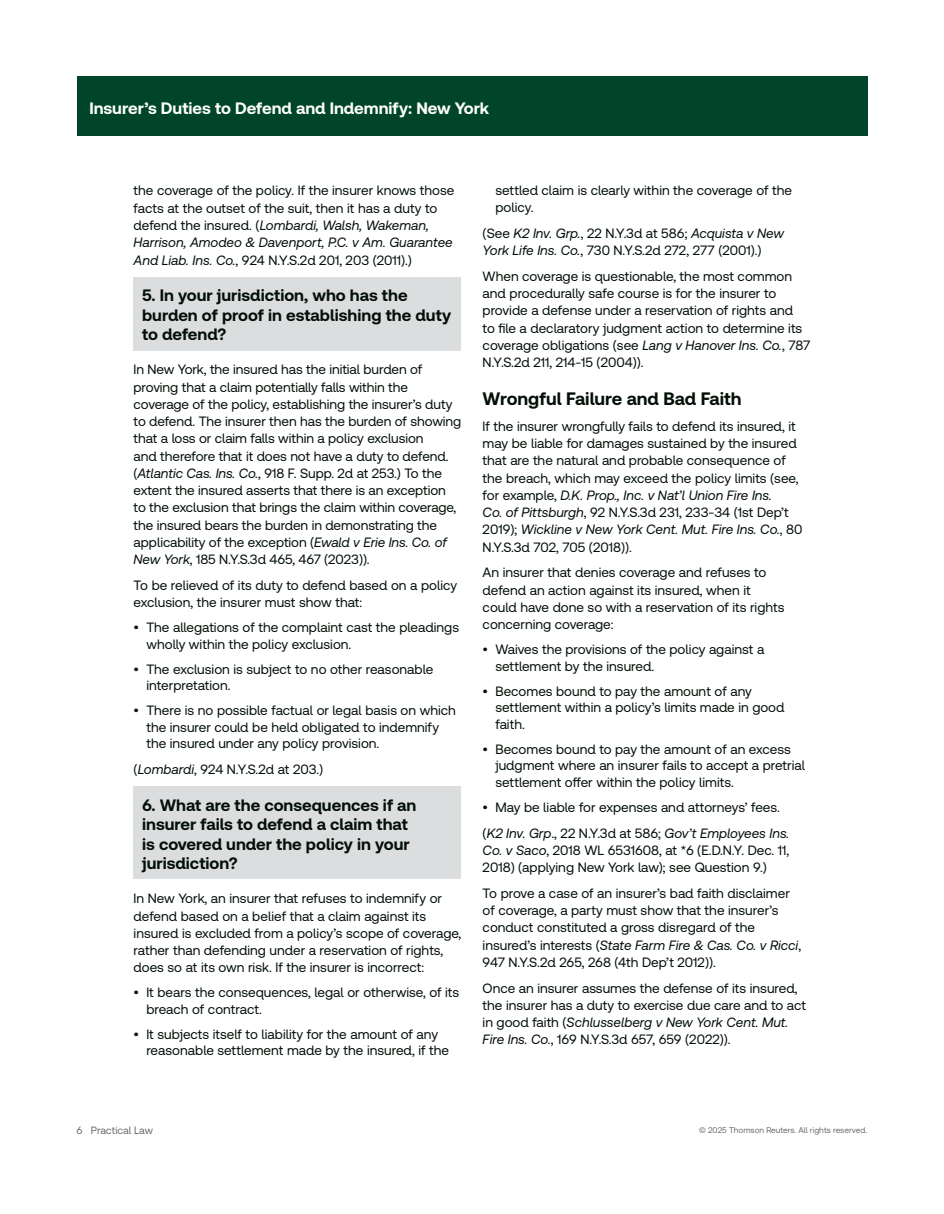
<style>
.page{position:relative;width:944px;height:1214px;background:#fff}
.page>*{position:absolute;margin:0;border:0;box-sizing:border-box;transform-origin:0 0}
.t1{font:700 18px "Clario";color:#020f06}
.t2{font:700 16.5px/19.5px "Clario";color:#020f06}
.t3{font:700 16.5px "Clario";color:#fff}
.t4{font:13.5px/17.2px "Clario";color:#020f06}
.t5{font:10.5px "Clario";color:#676d66}
.t6{font:8.25px "Clario";color:#676d66}
.s1{font-style:italic}
</style>
<div class="page">
<div style="left:77px;top:77px;width:790px;height:59px;background:#004529"></div>
<div style="left:134px;top:277px;width:327px;height:73px;background:#dcdddf"></div>
<div style="left:134px;top:786px;width:327px;height:93px;background:#dcdddf"></div>
<p class="t3" style="left:89px;top:98px;width:401px">Insurer’s Duties to Defend and Indemnify: New York</p>
<p class="t4" style="left:134px;top:182px;width:322px">the coverage of the policy. If the insurer knows those facts at the outset of the suit, then it has a duty to defend the insured. (<span class="s1">Lombardi, Walsh, Wakeman, Harrison, Amodeo &amp; Davenport, P.C. v Am. Guarantee And Liab. Ins. Co.</span>, 924 N.Y.S.2d 201, 203 (2011).)</p>
<p class="t2" style="left:142px;top:285px;width:310px">5. In your jurisdiction, who has the burden of proof in establishing the duty to defend?</p>
<p class="t4" style="left:134px;top:360px;width:329px">In New York, the insured has the initial burden of proving that a claim potentially falls within the coverage of the policy, establishing the insurer’s duty to defend. The insurer then has the burden of showing that a loss or claim falls within a policy exclusion<br>and therefore that it does not have a duty to defend. (<span class="s1">Atlantic Cas. Ins. Co.</span>, 918 F. Supp. 2d at 253.) To the extent the insured asserts that there is an exception to the exclusion that brings the claim within coverage, the insured bears the burden in demonstrating the applicability of the exception (<span class="s1">Ewald v Erie Ins. Co. of New York</span>, 185 N.Y.S.3d 465, 467 (2023)).</p>
<p class="t4" style="left:134px;top:576px;width:325px">To be relieved of its duty to defend based on a policy exclusion, the insurer must show that:</p>
<p class="t4" style="left:146px;top:619px;width:314px;line-height:16.5px;text-indent:-13px">• The allegations of the complaint cast the pleadings wholly within the policy exclusion.</p>
<p class="t4" style="left:146px;top:660px;width:288px;line-height:16.5px;text-indent:-13px">• The exclusion is subject to no other reasonable interpretation.</p>
<p class="t4" style="left:146px;top:702px;width:311px;line-height:16.5px;text-indent:-13px">• There is no possible factual or legal basis on which the insurer could be held obligated to indemnify the insured under any policy provision.</p>
<p class="t4" style="left:134px;top:760px;width:191px">(<span class="s1">Lombardi</span>, 924 N.Y.S.2d at 203.)</p>
<p class="t2" style="left:142px;top:794px;width:276px">6. What are the consequences if an insurer fails to defend a claim that is covered under the policy in your jurisdiction?</p>
<p class="t4" style="left:134px;top:889px;width:329px">In New York, an insurer that refuses to indemnify or defend based on a belief that a claim against its insured is excluded from a policy’s scope of coverage, rather than defending under a reservation of rights, does so at its own risk. If the insurer is incorrect:</p>
<p class="t4" style="left:146px;top:984px;width:314px;line-height:16.5px;text-indent:-13px">• It bears the consequences, legal or otherwise, of its breach of contract.</p>
<p class="t4" style="left:146px;top:1025px;width:304px;line-height:16.5px;text-indent:-13px">• It subjects itself to liability for the amount of any reasonable settlement made by the insured, if the</p>
<p class="t4" style="left:495px;top:182px;width:298px;line-height:16.5px">settled claim is clearly within the coverage of the policy.</p>
<p class="t4" style="left:482px;top:224px;width:303px">(See <span class="s1">K2 Inv. Grp.</span>, 22 N.Y.3d at 586; <span class="s1">Acquista v New<br>York Life Ins. Co.</span>, 730 N.Y.S.2d 272, 277 (2001).)</p>
<p class="t4" style="left:482px;top:267px;width:329px">When coverage is questionable, the most common and procedurally safe course is for the insurer to provide a defense under a reservation of rights and<br>to file a declaratory judgment action to determine its coverage obligations (see <span class="s1">Lang v Hanover Ins. Co.</span>, 787<br>N.Y.S.2d 211, 214-15 (2004)).</p>
<h1 class="t1" style="left:482px;top:387px;width:260px">Wrongful Failure and Bad Faith</h1>
<p class="t4" style="left:482px;top:417px;width:321px">If the insurer wrongfully fails to defend its insured, it may be liable for damages sustained by the insured that are the natural and probable consequence of the breach, which may exceed the policy limits (see, for example, <span class="s1">D.K. Prop., Inc. v Nat’l Union Fire Ins.<br>Co. of Pittsburgh</span>, 92 N.Y.S.3d 231, 233-34 (1st Dep’t 2019); <span class="s1">Wickline v New York Cent. Mut. Fire Ins. Co.</span>, 80<br>N.Y.S.3d 702, 705 (2018)).</p>
<p class="t4" style="left:482px;top:563px;width:303px">An insurer that denies coverage and refuses to defend an action against its insured, when it could have done so with a reservation of its rights concerning coverage:</p>
<p class="t4" style="left:495px;top:641px;width:270px;line-height:16.5px;text-indent:-13px">• Waives the provisions of the policy against a settlement by the insured.</p>
<p class="t4" style="left:495px;top:682px;width:291px;line-height:16.5px;text-indent:-13px">• Becomes bound to pay the amount of any settlement within a policy’s limits made in good faith.</p>
<p class="t4" style="left:495px;top:740px;width:311px;line-height:16.5px;text-indent:-13px">• Becomes bound to pay the amount of an excess judgment where an insurer fails to accept a pretrial settlement offer within the policy limits.</p>
<p class="t4" style="left:482px;top:793px;width:308px;line-height:25.8px">• May be liable for expenses and attorneys’ fees. (<span class="s1">K2 Inv. Grp</span>., 22 N.Y.3d at 586; <span class="s1">Gov’t Employees Ins.</span></p>
<p class="t4" style="left:482px;top:841px;width:308px"><span class="s1">Co. v Saco</span>, 2018 WL 6531608, at *6 (E.D.N.Y. Dec. 11,<br>2018) (applying New York law); see Question 9.)</p>
<p class="t4" style="left:482px;top:884px;width:320px">To prove a case of an insurer’s bad faith disclaimer of coverage, a party must show that the insurer’s conduct constituted a gross disregard of the insured’s interests (<span class="s1">State Farm Fire &amp; Cas. Co. v Ricci</span>, 947 N.Y.S.2d 265, 268 (4th Dep’t 2012)).</p>
<p class="t4" style="left:482px;top:978px;width:325px">Once an insurer assumes the defense of its insured, the insurer has a duty to exercise due care and to act in good faith (<span class="s1">Schlusselberg v New York Cent. Mut.<br>Fire Ins. Co.</span>, 169 N.Y.S.3d 657, 659 (2022)).</p>
<p class="t5" style="left:77px;top:1124px;width:78px">6 Practical Law</p>
<p class="t6" style="left:699px;top:1124px;width:170px">© 2025 Thomson Reuters. All rights reserved.</p>
</div>
